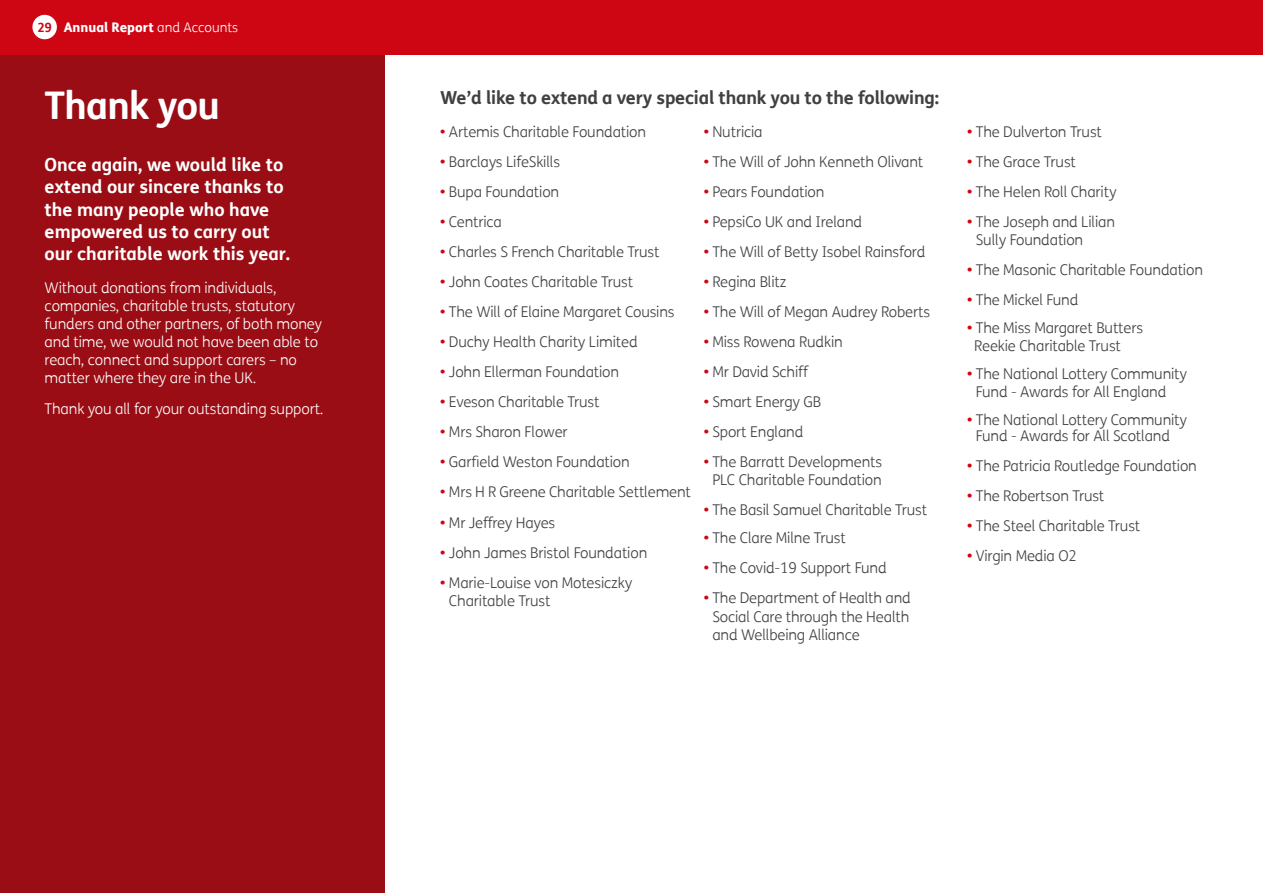
<style>
.page{position:relative;width:1263px;height:893px;background:#fff}
.page>*{position:absolute;margin:0;border:0;box-sizing:border-box;transform-origin:0 0}
.t1{font:700 38.25px "FS Me";letter-spacing:-.02em;color:#fff}
.t2{font:700 18px/22.2px "FS Me";color:#fff}
.t3{font:700 18px "FS Me";letter-spacing:-.01em;color:#404042}
.t4{font:300 14.85px/18px "FS Me";letter-spacing:-.01em;color:#404042}
.t5{font:300 14.85px/18px "FS Me";letter-spacing:-.01em;color:#fff}
.t6{font:800 13.2px "FS Me";color:#fff}
.s1{font-weight:700;font-size:12.75px;color:#ce0613}
.s2{font-weight:300}
.s3{font-weight:700;color:#ce0613}
</style>
<div class="page">
<div style="left:0;top:46px;width:384px;height:847px;background:#9a0d14"></div>
<div style="left:0;top:0;width:1263px;height:54px;background:#ce0613"></div>
<div style="left:32px;top:15px;width:25px;height:24px;background:#fff;border-radius:50%"></div>
<p class="t6" style="left:37px;top:17px;width:202px"><span class="s1">29</span> Annual Report <span class="s2">and Accounts</span></p>
<h1 class="t1" style="left:45px;top:76px;width:177px">Thank you</h1>
<p class="t2" style="left:45px;top:153px;width:247px">Once again, we would like to extend our sincere thanks to the many people who have empowered us to carry out our charitable work this year.</p>
<p class="t5" style="left:45px;top:279px;width:279px">Without donations from individuals, companies, charitable trusts, statutory funders and other partners, of both money and time, we would not have been able to reach, connect and support carers – no matter where they are in the UK.</p>
<p class="t5" style="left:45px;top:399px;width:280px">Thank you all for your outstanding support.</p>
<p class="t3" style="left:440px;top:83px;width:500px">We’d like to extend a very special thank you to the following:</p>
<p class="t4" style="left:440px;top:122px;width:207px"><span class="s3">•</span> Artemis Charitable Foundation</p>
<p class="t4" style="left:440px;top:152px;width:121px"><span class="s3">•</span> Barclays LifeSkills</p>
<p class="t4" style="left:440px;top:182px;width:120px"><span class="s3">•</span> Bupa Foundation</p>
<p class="t4" style="left:440px;top:212px;width:63px"><span class="s3">•</span> Centrica</p>
<p class="t4" style="left:440px;top:242px;width:221px"><span class="s3">•</span> Charles S French Charitable Trust</p>
<p class="t4" style="left:440px;top:272px;width:194px"><span class="s3">•</span> John Coates Charitable Trust</p>
<p class="t4" style="left:440px;top:302px;width:236px"><span class="s3">•</span> The Will of Elaine Margaret Cousins</p>
<p class="t4" style="left:440px;top:333px;width:199px"><span class="s3">•</span> Duchy Health Charity Limited</p>
<p class="t4" style="left:440px;top:363px;width:180px"><span class="s3">•</span> John Ellerman Foundation</p>
<p class="t4" style="left:440px;top:393px;width:161px"><span class="s3">•</span> Eveson Charitable Trust</p>
<p class="t4" style="left:440px;top:423px;width:129px"><span class="s3">•</span> Mrs Sharon Flower</p>
<p class="t4" style="left:440px;top:453px;width:191px"><span class="s3">•</span> Garfield Weston Foundation</p>
<p class="t4" style="left:440px;top:483px;width:252px"><span class="s3">•</span> Mrs H R Greene Charitable Settlement</p>
<p class="t4" style="left:440px;top:513px;width:117px"><span class="s3">•</span> Mr Jeffrey Hayes</p>
<p class="t4" style="left:440px;top:543px;width:208px"><span class="s3">•</span> John James Bristol Foundation</p>
<p class="t4" style="left:449px;top:573px;width:185px;text-indent:-9px"><span class="s3">•</span> Marie-Louise von Motesiczky<br>Charitable Trust</p>
<p class="t4" style="left:704px;top:122px;width:60px"><span class="s3">•</span> Nutricia</p>
<p class="t4" style="left:704px;top:152px;width:221px"><span class="s3">•</span> The Will of John Kenneth Olivant</p>
<p class="t4" style="left:704px;top:182px;width:122px"><span class="s3">•</span> Pears Foundation</p>
<p class="t4" style="left:704px;top:212px;width:160px"><span class="s3">•</span> PepsiCo UK and Ireland</p>
<p class="t4" style="left:704px;top:242px;width:223px"><span class="s3">•</span> The Will of Betty Isobel Rainsford</p>
<p class="t4" style="left:704px;top:272px;width:84px"><span class="s3">•</span> Regina Blitz</p>
<p class="t4" style="left:704px;top:302px;width:228px"><span class="s3">•</span> The Will of Megan Audrey Roberts</p>
<p class="t4" style="left:704px;top:333px;width:141px"><span class="s3">•</span> Miss Rowena Rudkin</p>
<p class="t4" style="left:704px;top:363px;width:106px"><span class="s3">•</span> Mr David Schiff</p>
<p class="t4" style="left:704px;top:393px;width:119px"><span class="s3">•</span> Smart Energy GB</p>
<p class="t4" style="left:704px;top:423px;width:101px"><span class="s3">•</span> Sport England</p>
<p class="t4" style="left:704px;top:453px;width:180px;text-align:center"><span class="s3">•</span> The Barratt Developments<br>PLC Charitable Foundation</p>
<p class="t4" style="left:704px;top:501px;width:225px"><span class="s3">•</span> The Basil Samuel Charitable Trust</p>
<p class="t4" style="left:704px;top:529px;width:144px"><span class="s3">•</span> The Clare Milne Trust</p>
<p class="t4" style="left:704px;top:559px;width:184px"><span class="s3">•</span> The Covid-19 Support Fund</p>
<p class="t4" style="left:712px;top:589px;width:200px;text-align:justify;text-indent:-9px"><span class="s3">•</span> The Department of Health and Social Care through the Health and Wellbeing Alliance</p>
<p class="t4" style="left:967px;top:122px;width:136px"><span class="s3">•</span> The Dulverton Trust</p>
<p class="t4" style="left:967px;top:152px;width:110px"><span class="s3">•</span> The Grace Trust</p>
<p class="t4" style="left:967px;top:182px;width:151px"><span class="s3">•</span> The Helen Roll Charity</p>
<p class="t4" style="left:976px;top:212px;width:141px;text-indent:-9px"><span class="s3">•</span> The Joseph and Lilian<br>Sully Foundation</p>
<p class="t4" style="left:967px;top:260px;width:237px"><span class="s3">•</span> The Masonic Charitable Foundation</p>
<p class="t4" style="left:967px;top:290px;width:113px"><span class="s3">•</span> The Mickel Fund</p>
<p class="t4" style="left:974px;top:318px;width:170px;text-indent:-7px"><span class="s3">•</span> The Miss Margaret Butters<br>Reekie Charitable Trust</p>
<p class="t4" style="left:976px;top:364px;width:213px;text-indent:-9px"><span class="s3">•</span> The National Lottery Community<br>Fund - Awards for All England</p>
<p class="t4" style="left:967px;top:411px;width:221px;line-height:15.9px;text-align:center"><span class="s3">•</span> The National Lottery Community<br>Fund - Awards for All Scotland</p>
<p class="t4" style="left:967px;top:456px;width:231px"><span class="s3">•</span> The Patricia Routledge Foundation</p>
<p class="t4" style="left:967px;top:486px;width:139px"><span class="s3">•</span> The Robertson Trust</p>
<p class="t4" style="left:967px;top:516px;width:175px"><span class="s3">•</span> The Steel Charitable Trust</p>
<p class="t4" style="left:967px;top:546px;width:111px"><span class="s3">•</span> Virgin Media O2</p>
</div>
